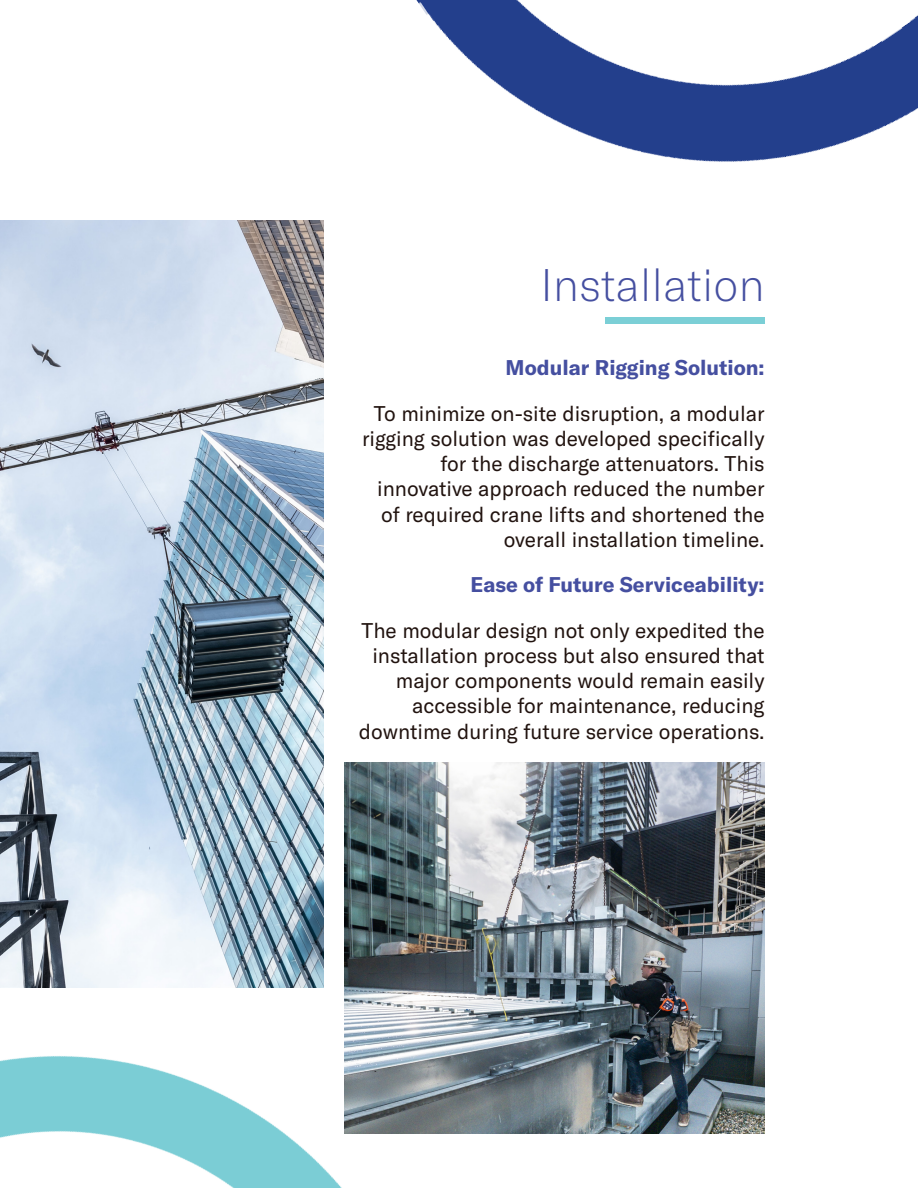
<style>
.page{position:relative;width:918px;height:1188px;background:#fff}
.page>*{position:absolute;margin:0;border:0;box-sizing:border-box;transform-origin:0 0}
.t1{font:100 45px "GT America";color:#454fa0}
.t2{font:21px/25.2px "GT America";color:#21130f;text-align:right}
.t3{font:700 21px "GT America";color:#454fa0}
</style>
<div class="page">
<img style="left:416px;top:0;width:502px;height:162px">
<img style="left:0;top:797px;width:345px;height:391px">
<div style="left:605px;top:318px;width:160px;height:6px;background:#7bcfd6"></div>
<img style="left:0;top:220px;width:324px;height:767px">
<img style="left:345px;top:762px;width:420px;height:372px">
<p class="t1" style="left:540px;top:259px;width:226px">Installation</p>
<p class="t3" style="left:506px;top:355px;width:261px">Modular Rigging Solution:</p>
<p class="t2" style="left:362px;top:401px;width:404px">To minimize on-site disruption, a modular rigging solution was developed specifically for the discharge attenuators. This innovative approach reduced the number of required crane lifts and shortened the overall installation timeline.</p>
<p class="t3" style="left:471px;top:572px;width:295px">Ease of Future Serviceability:</p>
<p class="t2" style="left:359px;top:618px;width:407px">The modular design not only expedited the installation process but also ensured that major components would remain easily accessible for maintenance, reducing downtime during future service operations.</p>
</div>
